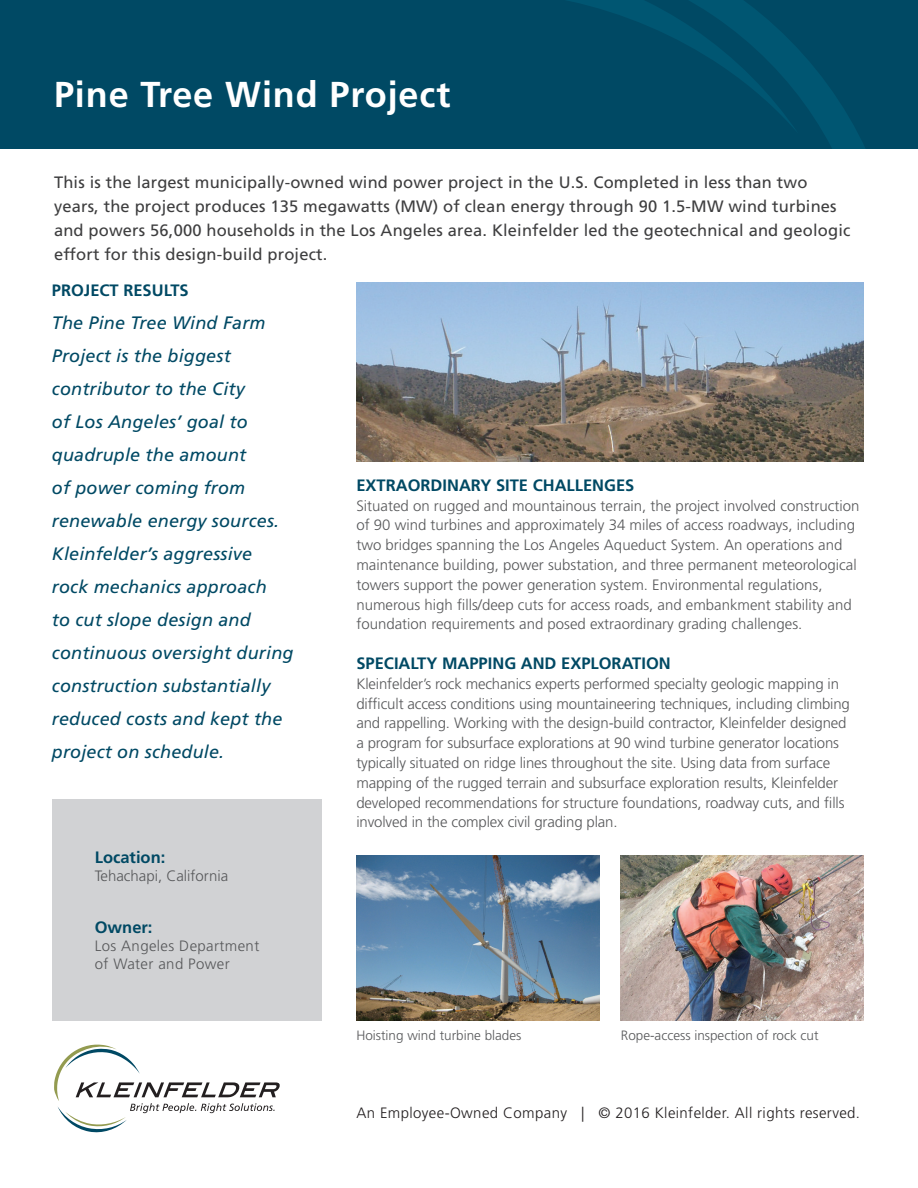
<style>
.page{position:relative;width:918px;height:1188px;background:#fff}
.page>*{position:absolute;margin:0;border:0;box-sizing:border-box;transform-origin:0 0}
.t1{font:700 36px "Frutiger";letter-spacing:.025em;color:#fff}
.t2{font:italic 18px/33px "Frutiger";letter-spacing:.01em;color:#004964}
.t3{font:16.5px/24px "Frutiger";letter-spacing:.01em;color:#3e3e3f}
.t4{font:700 16.5px "Frutiger";color:#004964}
.t5{font:300 15px/19.8px "Frutiger";letter-spacing:-.01em;color:#57585a}
.t6{font:300 15px "Frutiger";letter-spacing:.025em;color:#231f20}
.t7{font:300 15px/18px "Frutiger";letter-spacing:.025em;color:#57585a}
.t8{font:300 13.5px "Frutiger";color:#57585a}
</style>
<div class="page">
<div style="left:0;top:0;width:918px;height:148px;background:#004964"></div>
<svg style="left:799px;top:51px;width:66px;height:97px"></svg>
<svg style="left:568px;top:0;width:231px;height:129px"></svg>
<div style="left:52px;top:799px;width:270px;height:222px;background:#d1d2d4"></div>
<svg style="left:54px;top:1044px;width:226px;height:89px"></svg>
<img style="left:356px;top:283px;width:508px;height:179px">
<img style="left:621px;top:856px;width:243px;height:164px">
<img style="left:356px;top:856px;width:244px;height:164px">
<h1 class="t1" style="left:54px;top:73px;width:398px">Pine Tree Wind Project</h1>
<p class="t3" style="left:54px;top:170px;width:798px">This is the largest municipally-owned wind power project in the U.S. Completed in less than two years, the project produces 135 megawatts (MW) of clean energy through 90 1.5-MW wind turbines and powers 56,000 households in the Los Angeles area. Kleinfelder led the geotechnical and geologic effort for this design-build project.</p>
<p class="t4" style="left:52px;top:280px;width:138px">PROJECT RESULTS</p>
<p class="t2" style="left:52px;top:306px;width:243px">The Pine Tree Wind Farm<br>Project is the biggest contributor to the City<br>of Los Angeles’ goal to quadruple the amount<br>of power coming from renewable energy sources.<br>Kleinfelder’s aggressive<br>rock mechanics approach<br>to cut slope design and continuous oversight during construction substantially reduced costs and kept the project on schedule.</p>
<p class="t4" style="left:95px;top:848px;width:72px">Location:</p>
<p class="t5" style="left:95px;top:866px;width:135px">Tehachapi, California</p>
<p class="t4" style="left:95px;top:917px;width:59px">Owner:</p>
<p class="t7" style="left:95px;top:937px;width:166px">Los Angeles Department of Water and Power</p>
<p class="t4" style="left:356px;top:475px;width:280px">EXTRAORDINARY SITE CHALLENGES</p>
<p class="t5" style="left:356px;top:496px;width:505px">Situated on rugged and mountainous terrain, the project involved construction of 90 wind turbines and approximately 34 miles of access roadways, including two bridges spanning the Los Angeles Aqueduct System. An operations and maintenance building, power substation, and three permanent meteorological towers support the power generation system. Environmental regulations, numerous high fills/deep cuts for access roads, and embankment stability and foundation requirements and posed extraordinary grading challenges.</p>
<p class="t4" style="left:356px;top:654px;width:316px">SPECIALTY MAPPING AND EXPLORATION</p>
<p class="t5" style="left:356px;top:674px;width:495px">Kleinfelder’s rock mechanics experts performed specialty geologic mapping in difficult access conditions using mountaineering techniques, including climbing and rappelling. Working with the design-build contractor, Kleinfelder designed a program for subsurface explorations at 90 wind turbine generator locations typically situated on ridge lines throughout the site. Using data from surface mapping of the rugged terrain and subsurface exploration results, Kleinfelder developed recommendations for structure foundations, roadway cuts, and fills involved in the complex civil grading plan.</p>
<p class="t8" style="left:356px;top:1028px;width:167px">Hoisting wind turbine blades</p>
<p class="t8" style="left:621px;top:1028px;width:199px">Rope-access inspection of rock cut</p>
<p class="t6" style="left:356px;top:1105px;width:505px">An Employee-Owned Company | © 2016 Kleinfelder. All rights reserved.</p>
</div>
